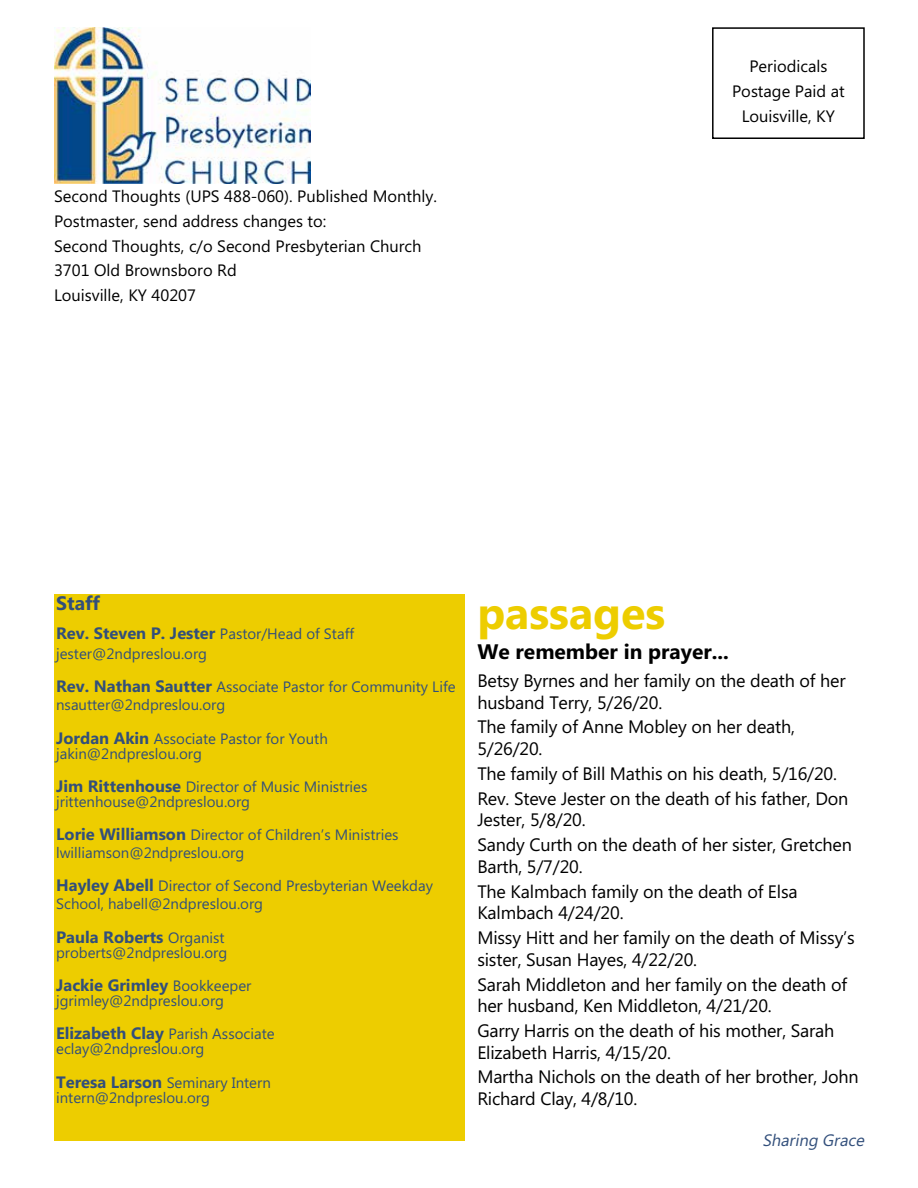
<style>
.page{position:relative;width:918px;height:1188px;background:#fff}
.page>*{position:absolute;margin:0;border:0;box-sizing:border-box;transform-origin:0 0}
.t1{font:700 45px "Microsoft Phags Pa";color:#edcd00}
.t2{font:700 21px "Microsoft Phags Pa";color:#000}
.t3{font:700 19.5px "Microsoft Phags Pa";color:#324f7b}
.t4{font:18px/24.9px "Microsoft Phags Pa";letter-spacing:-.01em;color:#000}
.t5{font:16.5px/24.8px "Microsoft Phags Pa";color:#000;text-align:center}
.t6{font:700 16.5px "Microsoft Phags Pa";color:#324f7b}
.t7{font:italic 16.5px "Microsoft Phags Pa";color:#324f7b}
.t8{font:15px/15px "Microsoft Phags Pa";color:#324f7b}
.s1{font-weight:400;font-size:15px}
.s2{font-weight:700;font-size:16.5px}
</style>
<div class="page">
<div style="left:54px;top:594px;width:410px;height:546px;background:#edcd00"></div>
<div style="left:712px;top:27px;width:153px;height:112px;border:2px solid #000"></div>
<img style="left:54px;top:27px;width:256px;height:156px">
<svg style="left:862px;top:40px;width:1px;height:13px"></svg>
<p class="t5" style="left:54px;top:183px;width:385px;text-align:left">Second Thoughts (UPS 488-060). Published Monthly.<br>Postmaster, send address changes to:<br>Second Thoughts, c/o Second Presbyterian Church 3701 Old Brownsboro Rd<br>Louisville, KY 40207</p>
<p class="t5" style="left:732px;top:53px;width:114px">Periodicals<br>Postage Paid at<br>Louisville, KY</p>
<p class="t3" style="left:56px;top:590px;width:45px">Staff</p>
<p class="t6" style="left:56px;top:622px;width:299px">Rev. Steven P. Jester <span class="s1">Pastor/Head of Staff</span></p>
<p class="t8" style="left:56px;top:645px;width:152px">jester@2ndpreslou.org</p>
<p class="t8" style="left:56px;top:677px;width:401px;line-height:18px"><span class="s2">Rev. Nathan Sautter</span> Associate Pastor for Community Life nsautter@2ndpreslou.org</p>
<p class="t8" style="left:56px;top:730px;width:273px"><span class="s2">Jordan Akin</span> Associate Pastor for Youth jakin@2ndpreslou.org</p>
<p class="t8" style="left:56px;top:778px;width:313px"><span class="s2">Jim Rittenhouse</span> Director of Music Ministries jrittenhouse@2ndpreslou.org</p>
<p class="t8" style="left:56px;top:825px;width:344px;line-height:18px"><span class="s2">Lorie Williamson</span> Director of Children’s Ministries lwilliamson@2ndpreslou.org</p>
<p class="t8" style="left:56px;top:876px;width:378px;line-height:18px"><span class="s2">Hayley Abell</span> Director of Second Presbyterian Weekday<br>School, habell@2ndpreslou.org</p>
<p class="t6" style="left:56px;top:925px;width:170px">Paula Roberts <span class="s1">Organist</span></p>
<p class="t8" style="left:56px;top:944px;width:173px">proberts@2ndpreslou.org</p>
<p class="t6" style="left:56px;top:973px;width:197px">Jackie Grimley <span class="s1">Bookkeeper</span></p>
<p class="t8" style="left:56px;top:992px;width:169px">jgrimley@2ndpreslou.org</p>
<p class="t8" style="left:56px;top:1026px;width:220px"><span class="s2">Elizabeth Clay</span> Parish Associate eclay@2ndpreslou.org</p>
<p class="t8" style="left:56px;top:1074px;width:216px"><span class="s2">Teresa Larson</span> Seminary Intern intern@2ndpreslou.org</p>
<h1 class="t1" style="left:477px;top:581px;width:189px">passages</h1>
<p class="t2" style="left:477px;top:637px;width:253px">We remember in prayer...</p>
<p class="t4" style="left:477px;top:669px;width:370px;line-height:21.6px">Betsy Byrnes and her family on the death of her husband Terry, 5/26/20.</p>
<p class="t4" style="left:477px;top:715px;width:319px;line-height:21.6px">The family of Anne Mobley on her death,<br>5/26/20.</p>
<p class="t4" style="left:477px;top:760px;width:373px">The family of Bill Mathis on his death, 5/16/20.<br>Rev. Steve Jester on the death of his father, Don</p>
<p class="t4" style="left:477px;top:807px;width:376px">Jester, 5/8/20.<br>Sandy Curth on the death of her sister, Gretchen</p>
<p class="t4" style="left:477px;top:853px;width:322px">Barth, 5/7/20.<br>The Kalmbach family on the death of Elsa</p>
<p class="t4" style="left:477px;top:900px;width:379px">Kalmbach 4/24/20.<br>Missy Hitt and her family on the death of Missy’s</p>
<p class="t4" style="left:477px;top:946px;width:371px">sister, Susan Hayes, 4/22/20.<br>Sarah Middleton and her family on the death of</p>
<p class="t4" style="left:477px;top:992px;width:359px">her husband, Ken Middleton, 4/21/20.<br>Garry Harris on the death of his mother, Sarah</p>
<p class="t4" style="left:477px;top:1039px;width:383px">Elizabeth Harris, 4/15/20.<br>Martha Nichols on the death of her brother, John</p>
<p class="t4" style="left:477px;top:1085px;width:161px">Richard Clay, 4/8/10.</p>
<p class="t7" style="left:762px;top:1129px;width:107px">Sharing Grace</p>
</div>
